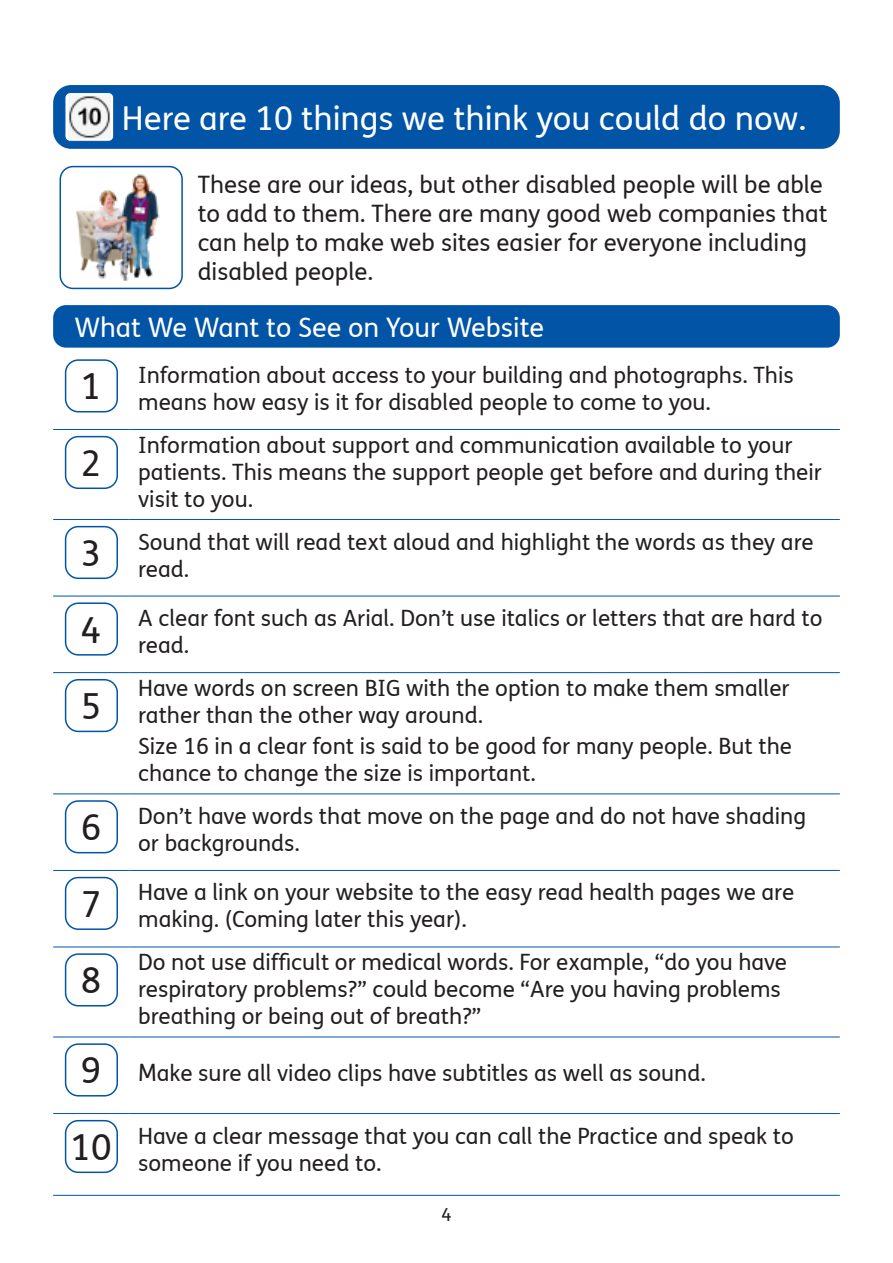
<style>
.page{position:relative;width:893px;height:1263px;background:#fff}
.page>*{position:absolute;margin:0;border:0;box-sizing:border-box;transform-origin:0 0}
.t1{font:36px "FS Mencap";color:#231f20}
.t2{font:33px "FS Mencap";color:#fff}
.t3{font:27px "FS Mencap";color:#fff}
.t4{font:24px/28.8px "FS Mencap";color:#231f20}
.t5{font:22.5px/27px "FS Mencap";color:#231f20}
.t6{font:18px "FS Mencap";color:#231f20}
.s1{font-size:24px}
</style>
<div class="page">
<hr style="left:53px;top:1195px;width:787px;height:1px;background:#0154a6">
<hr style="left:53px;top:429px;width:77px;height:1px;background:#0154a6">
<hr style="left:130px;top:429px;width:710px;height:1px;background:#0154a6">
<hr style="left:53px;top:519px;width:77px;height:1px;background:#0154a6">
<hr style="left:130px;top:519px;width:710px;height:1px;background:#0154a6">
<hr style="left:53px;top:596px;width:77px;height:1px;background:#0154a6">
<hr style="left:130px;top:596px;width:710px;height:1px;background:#0154a6">
<hr style="left:53px;top:672px;width:77px;height:1px;background:#0154a6">
<hr style="left:130px;top:672px;width:710px;height:1px;background:#0154a6">
<hr style="left:53px;top:793px;width:77px;height:1px;background:#0154a6">
<hr style="left:130px;top:793px;width:710px;height:1px;background:#0154a6">
<hr style="left:53px;top:870px;width:77px;height:1px;background:#0154a6">
<hr style="left:130px;top:870px;width:710px;height:1px;background:#0154a6">
<hr style="left:53px;top:946px;width:77px;height:1px;background:#0154a6">
<hr style="left:130px;top:946px;width:710px;height:1px;background:#0154a6">
<hr style="left:53px;top:1036px;width:77px;height:1px;background:#0154a6">
<hr style="left:130px;top:1036px;width:710px;height:1px;background:#0154a6">
<hr style="left:53px;top:1113px;width:77px;height:1px;background:#0154a6">
<hr style="left:130px;top:1113px;width:710px;height:1px;background:#0154a6">
<div style="left:65px;top:359px;width:53px;height:53px;border:2px solid #0154a6;border-radius:13px"></div>
<div style="left:65px;top:436px;width:53px;height:53px;border:2px solid #0154a6;border-radius:13px"></div>
<div style="left:65px;top:526px;width:53px;height:53px;border:2px solid #0154a6;border-radius:13px"></div>
<div style="left:65px;top:602px;width:53px;height:54px;border:2px solid #0154a6;border-radius:13px"></div>
<div style="left:65px;top:679px;width:53px;height:53px;border:2px solid #0154a6;border-radius:13px"></div>
<div style="left:65px;top:800px;width:53px;height:53px;border:2px solid #0154a6;border-radius:13px"></div>
<div style="left:65px;top:877px;width:53px;height:53px;border:2px solid #0154a6;border-radius:13px"></div>
<div style="left:65px;top:953px;width:53px;height:53px;border:2px solid #0154a6;border-radius:13px"></div>
<div style="left:65px;top:1043px;width:53px;height:53px;border:2px solid #0154a6;border-radius:13px"></div>
<div style="left:65px;top:1120px;width:53px;height:53px;border:2px solid #0154a6;border-radius:13px"></div>
<div style="left:53px;top:305px;width:787px;height:43px;background:#0154a6;border-radius:13px"></div>
<div style="left:53px;top:85px;width:787px;height:64px;background:#0154a6;border-radius:18px"></div>
<div style="left:65px;top:93px;width:49px;height:48px;background:#fff;border-radius:5px"></div>
<img style="left:69px;top:96px;width:41px;height:42px">
<div style="left:65px;top:92px;width:49px;height:50px;border:1px solid #0154a6;border-radius:5px"></div>
<img style="left:76px;top:174px;width:84px;height:107px">
<div style="left:60px;top:166px;width:123px;height:123px;border:2px solid #0154a6;border-radius:13px"></div>
<p class="t2" style="left:122px;top:99px;width:686px">Here are 10 things we think you could do now.</p>
<p class="t4" style="left:198px;top:171px;width:631px">These are our ideas, but other disabled people will be able to add to them. There are many good web companies that can help to make web sites easier for everyone including disabled people.</p>
<p class="t3" style="left:74px;top:312px;width:471px">What We Want to See on Your Website</p>
<p class="t1" style="left:81px;top:366px;width:22px">1</p>
<p class="t5" style="left:138px;top:362px;width:657px">Information about access to your building and photographs. This means how easy is it for disabled people to come to you.</p>
<p class="t1" style="left:81px;top:443px;width:22px">2</p>
<p class="t5" style="left:138px;top:432px;width:685px">Information about support and communication available to your patients. This means the support people get before and during their visit to you.</p>
<p class="t1" style="left:81px;top:533px;width:22px">3</p>
<p class="t5" style="left:138px;top:529px;width:677px">Sound that will read text aloud and highlight the words as they are read.</p>
<p class="t1" style="left:81px;top:609px;width:22px">4</p>
<p class="t5" style="left:138px;top:605px;width:686px">A clear font such as Arial. Don’t use italics or letters that are hard to read.</p>
<p class="t1" style="left:81px;top:686px;width:22px">5</p>
<p class="t5" style="left:138px;top:675px;width:653px">Have words on screen BIG with the option to make them smaller rather than the other way around.</p>
<p class="t5" style="left:138px;top:733px;width:655px">Size 16 in a clear font is said to be good for many people. But the chance to change the size is important.</p>
<p class="t1" style="left:81px;top:807px;width:22px">6</p>
<p class="t5" style="left:138px;top:803px;width:669px">Don’t have words that move on the page and do not have shading or backgrounds.</p>
<p class="t1" style="left:81px;top:884px;width:22px">7</p>
<p class="t5" style="left:138px;top:880px;width:658px">Have a link on your website to the easy read health pages we are making. (Coming later this year).</p>
<p class="t1" style="left:81px;top:960px;width:22px">8</p>
<p class="t5" style="left:138px;top:949px;width:650px">Do not use difficult or medical words. For example, “do you have respiratory problems?” could become “Are you having problems breathing or being out of breath?”</p>
<p class="t1" style="left:81px;top:1050px;width:22px">9</p>
<p class="t5" style="left:138px;top:1060px;width:569px"><span class="s1">M</span>ake sure all video clips have subtitles as well as sound.</p>
<p class="t1" style="left:71px;top:1127px;width:43px">10</p>
<p class="t5" style="left:138px;top:1123px;width:657px">Have a clear message that you can call the Practice and speak to someone if you need to.</p>
<p class="t6" style="left:441px;top:1204px;width:12px">4</p>
</div>
